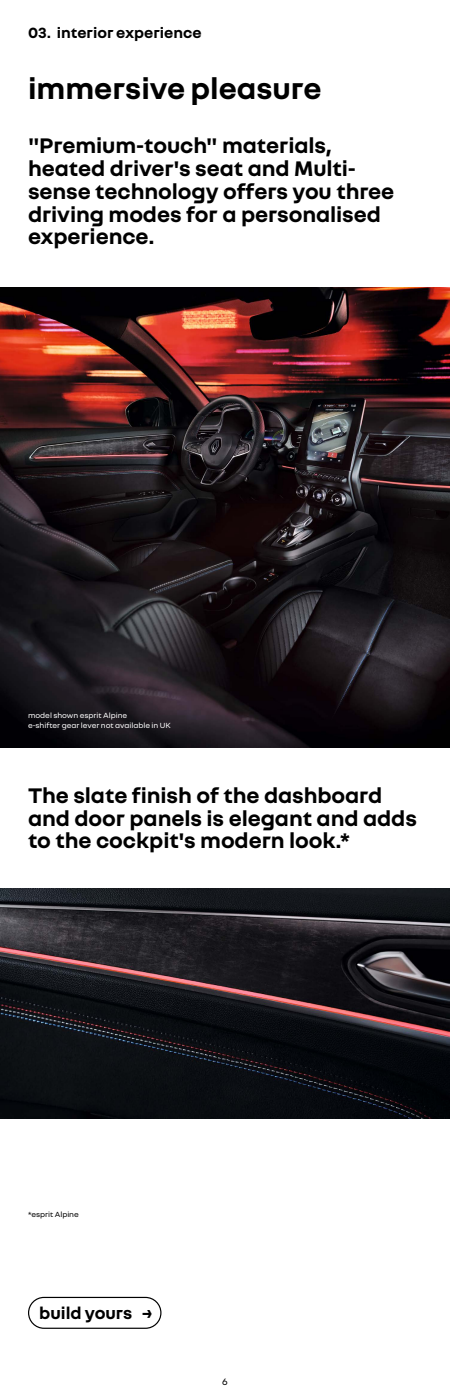
<style>
.page{position:relative;width:450px;height:1399px;background:#fff}
.page>*{position:absolute;margin:0;border:0;box-sizing:border-box;transform-origin:0 0}
.t1{font:700 31.6px "Nouvel R";color:#000}
.t2{font:700 22.8px/22.8px "Nouvel R";letter-spacing:-.005em;color:#000}
.t3{font:700 18px "Nouvel R";color:#000}
.t4{font:700 16px "Nouvel R";color:#000}
.t5{font:10px "Nouvel R";color:#000}
.t6{font:8px/9.6px "Nouvel R";color:#fff}
.t7{font:8px "Nouvel R";letter-spacing:-.005em;color:#000}
</style>
<div class="page">
<img style="left:0;top:888px;width:450px;height:230px">
<img style="left:0;top:287px;width:450px;height:460px">
<div style="left:28px;top:1296px;width:134px;height:32px;border:1px solid #000;border-radius:15px"></div>
<p class="t4" style="left:28px;top:23px;width:175px">03. interior experience</p>
<h1 class="t1" style="left:28px;top:67px;width:295px">immersive pleasure</h1>
<p class="t2" style="left:28px;top:133px;width:368px">"Premium-touch" materials, heated driver's seat and Multi&shy;sense technology offers you three driving modes for a personalised experience.</p>
<p class="t6" style="left:28px;top:710px;width:144px">model shown esprit Alpine<br>e-shifter gear lever not available in UK</p>
<p class="t2" style="left:28px;top:782px;width:390px">The slate finish of the dashboard and door panels is elegant and adds to the cockpit's modern look.*</p>
<p class="t7" style="left:28px;top:1208px;width:52px">*esprit Alpine</p>
<p class="t3" style="left:39px;top:1300px;width:115px">build yours →</p>
<p class="t5" style="left:222px;top:1374px;width:7px">6</p>
</div>
